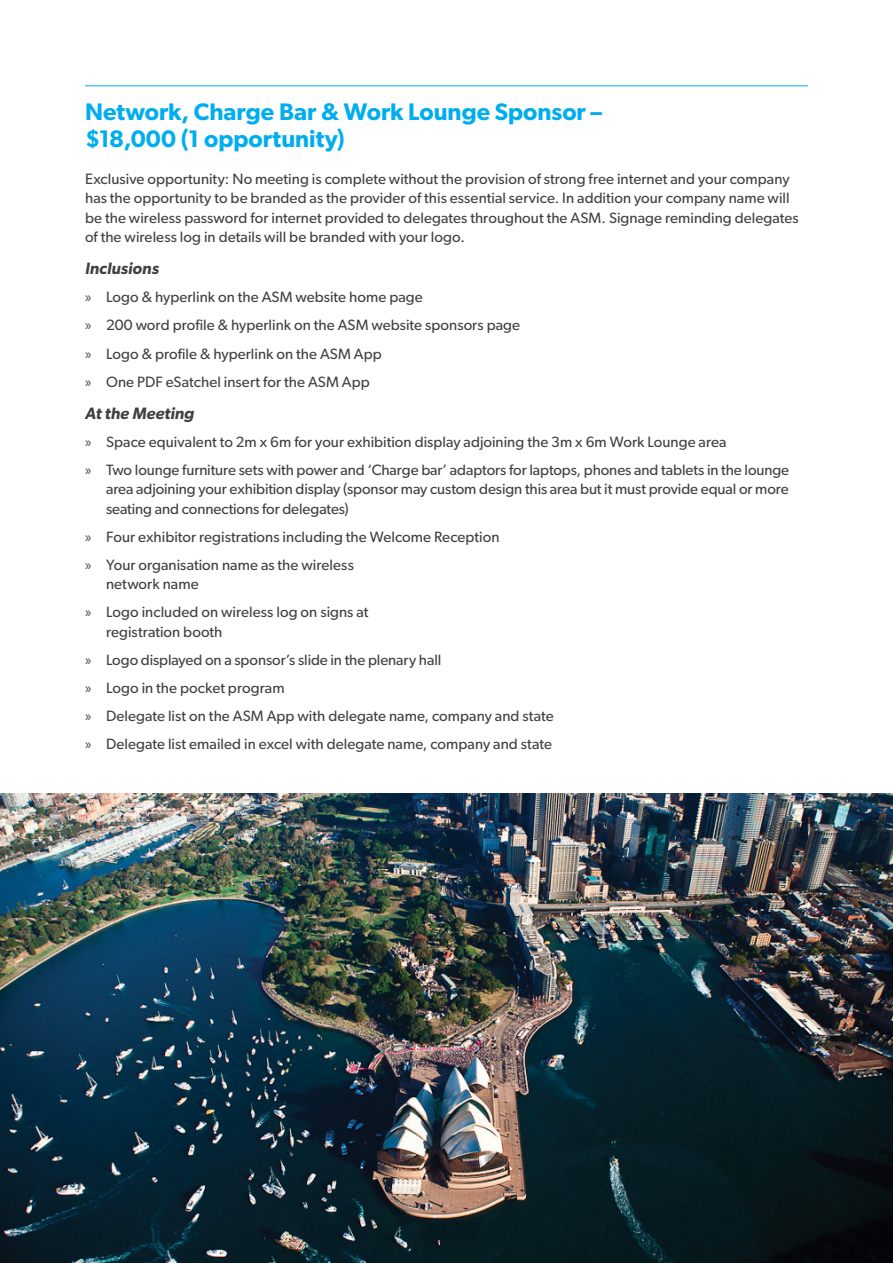
<style>
.page{position:relative;width:893px;height:1263px;background:#fff}
.page>*{position:absolute;margin:0;border:0;box-sizing:border-box;transform-origin:0 0}
.t1{font:600 24px/27px "Gibson";color:#00aeef}
.t2{font:italic 600 16.5px "Gibson";letter-spacing:.005em;color:#414042}
.t3{font:15px/28px "Gibson";letter-spacing:.005em;color:#414042}
.s1{font-family:"Myriad Pro"}
</style>
<div class="page">
<hr style="left:85px;top:85px;width:723px;height:1px;background:#00aeef">
<img style="left:0;top:793px;width:893px;height:470px">
<h1 class="t1" style="left:85px;top:98px;width:519px">Network, Charge Bar &amp; Work Lounge Sponsor – $18,000 (1 opportunity)</h1>
<p class="t3" style="left:85px;top:169px;width:715px;line-height:19.5px">Exclusive opportunity: No meeting is complete without the provision of strong free internet and your company has the opportunity to be branded as the provider of this essential service. In addition your company name will be the wireless password for internet provided to delegates throughout the ASM. Signage reminding delegates of the wireless log in details will be branded with your logo.</p>
<p class="t2" style="left:85px;top:259px;width:75px">Inclusions</p>
<p class="t3" style="left:85px;top:283px;width:437px"><span class="s1">»</span> Logo &amp; hyperlink on the ASM website home page<br><span class="s1">»</span> 200 word profile &amp; hyperlink on the ASM website sponsors page <span class="s1">»</span> Logo &amp; profile &amp; hyperlink on the ASM App<br><span class="s1">»</span> One PDF eSatchel insert for the ASM App</p>
<p class="t2" style="left:85px;top:403px;width:111px">At the Meeting</p>
<p class="t3" style="left:85px;top:427px;width:706px"><span class="s1">»</span> Space equivalent to 2m x 6m for your exhibition display adjoining the 3m x 6m Work Lounge area<br><span class="s1">»</span> Two lounge furniture sets with power and ‘Charge bar’ adaptors for laptops, phones and tablets in the lounge</p>
<p class="t3" style="left:106px;top:479px;width:684px;line-height:19.5px">area adjoining your exhibition display (sponsor may custom design this area but it must provide equal or more seating and connections for delegates)</p>
<p class="t3" style="left:85px;top:522px;width:416px"><span class="s1">»</span> Four exhibitor registrations including the Welcome Reception <span class="s1">»</span> Your organisation name as the wireless</p>
<p class="t3" style="left:85px;top:570px;width:285px;text-indent:21px">network name<br><span class="s1">»</span> Logo included on wireless log on signs at</p>
<p class="t3" style="left:85px;top:617px;width:470px;text-indent:21px">registration booth<br><span class="s1">»</span> Logo displayed on a sponsor’s slide in the plenary hall<br><span class="s1">»</span> Logo in the pocket program<br><span class="s1">»</span> Delegate list on the ASM App with delegate name, company and state <span class="s1">»</span> Delegate list emailed in excel with delegate name, company and state</p>
</div>
